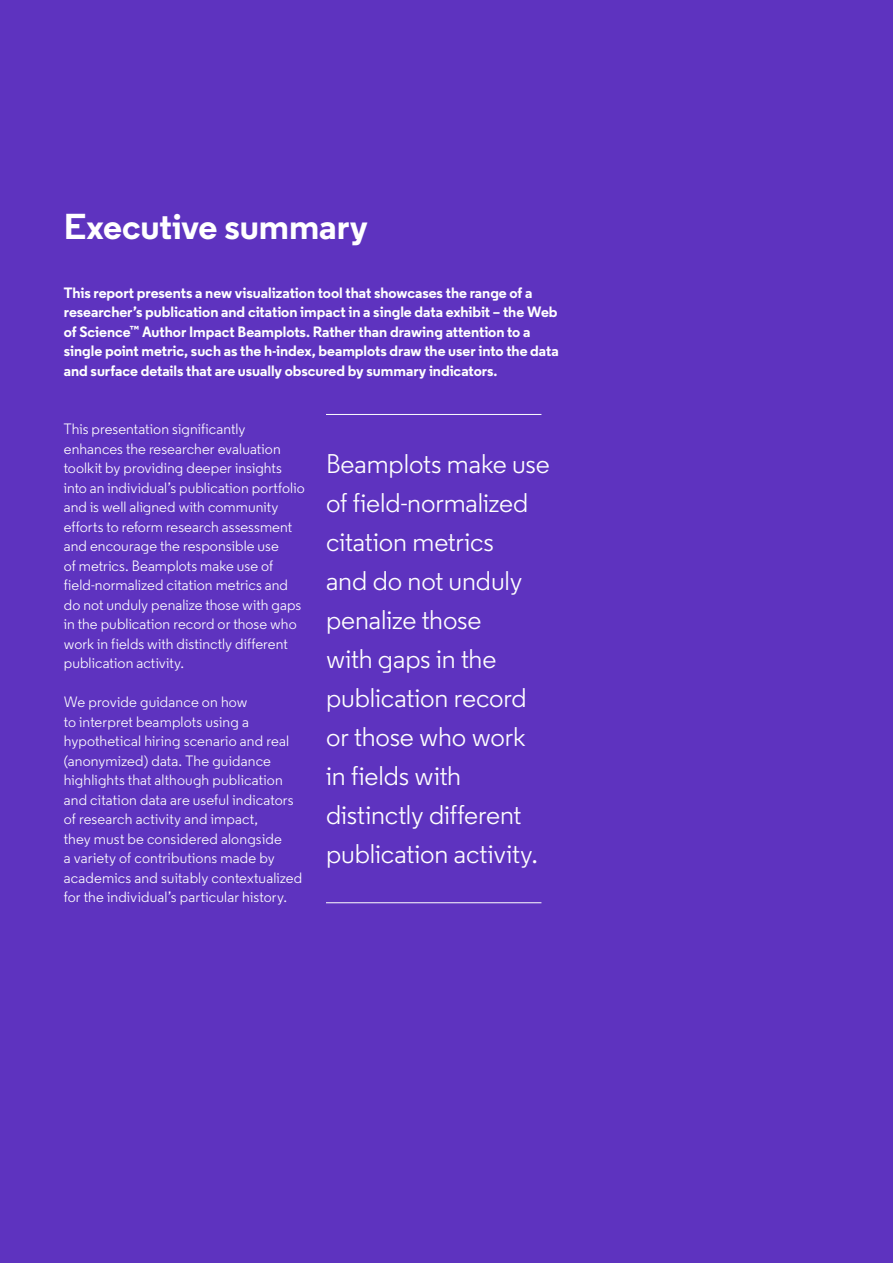
<style>
.page{position:relative;width:893px;height:1263px;background:#5e33bf}
.page>*{position:absolute;margin:0;border:0;box-sizing:border-box;transform-origin:0 0}
.t1{font:700 36px "Regular Clarivate";letter-spacing:-.005em;color:#fff}
.t2{font:27px/39px "Regular Clarivate";letter-spacing:-.005em;color:#fff}
.t3{font:15px/19.5px "Regular Clarivate";letter-spacing:.005em;color:#fff}
.t4{font:700 15px/19.5px "Regular Clarivate";letter-spacing:-.005em;color:#fff}
</style>
<div class="page">
<hr style="left:326px;top:414px;width:215px;height:1px;background:#fff">
<hr style="left:326px;top:902px;width:215px;height:1px;background:#fff">
<h1 class="t1" style="left:64px;top:203px;width:306px">Executive summary</h1>
<p class="t4" style="left:64px;top:283px;width:496px">This report presents a new visualization tool that showcases the range of a researcher’s publication and citation impact in a single data exhibit – the Web of Science<sup>™</sup> Author Impact Beamplots. Rather than drawing attention to a single point metric, such as the h-index, beamplots draw the user into the data and surface details that are usually obscured by summary indicators.</p>
<p class="t3" style="left:64px;top:419px;width:242px">This presentation significantly enhances the researcher evaluation toolkit by providing deeper insights into an individual’s publication portfolio and is well aligned with community efforts to reform research assessment and encourage the responsible use<br>of metrics. Beamplots make use of field-normalized citation metrics and do not unduly penalize those with gaps in the publication record or those who work in fields with distinctly different publication activity.</p>
<p class="t3" style="left:64px;top:692px;width:240px">We provide guidance on how<br>to interpret beamplots using a hypothetical hiring scenario and real (anonymized) data. The guidance highlights that although publication and citation data are useful indicators of research activity and impact,<br>they must be considered alongside<br>a variety of contributions made by academics and suitably contextualized for the individual’s particular history.</p>
<h2 class="t2" style="left:326px;top:444px;width:225px">Beamplots make use of field-normalized citation metrics<br>and do not unduly penalize those<br>with gaps in the publication record or those who work in fields with distinctly different publication activity.</h2>
</div>
